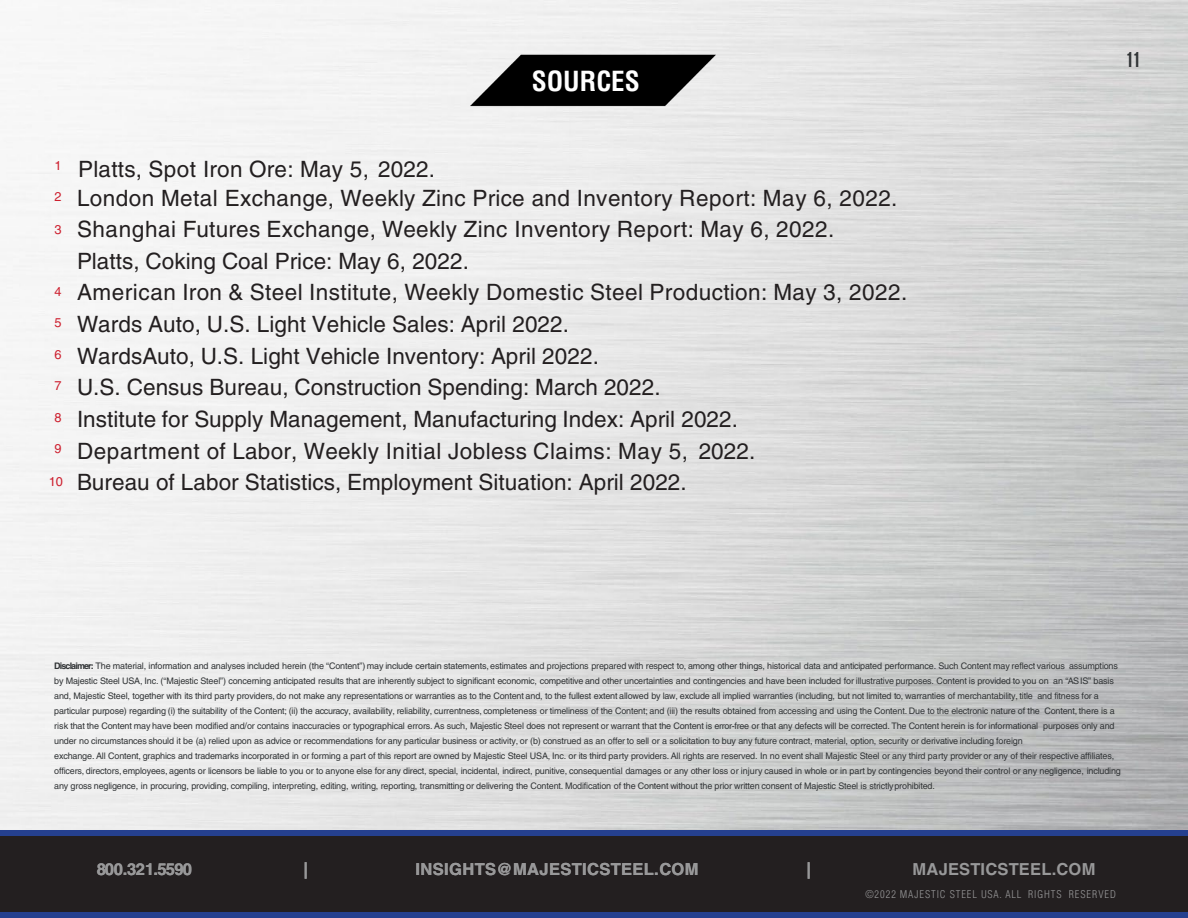
<style>
.page{position:relative;width:1188px;height:918px;background:#fff}
.page>*{position:absolute;margin:0;border:0;box-sizing:border-box;transform-origin:0 0}
.t1{font:700 condensed 27px "Helvetica LT Std";color:#fff}
.t2{font:22.5px "Helvetica LT Std";letter-spacing:.005em;color:#231f20}
.t3{font:21px "Helvetica LT Std Ultra Comp";color:#303335}
.t4{font:700 16.5px "Helvetica LT Std";letter-spacing:.015em;color:#989899}
.t5{font:700 16.5px "Helvetica LT Std";letter-spacing:-.045em;color:#989899}
.t6{font:12.75px "Helvetica LT Std";color:#cd202f}
.t7{font:300 condensed 10.5px "Helvetica LT Std";letter-spacing:.09em;color:#989899}
.t8{font:9px/15px "Helvetica LT Std";letter-spacing:-.015em;color:#303335}
.s1{font-weight:700}
</style>
<div class="page">
<div style="left:0;top:833px;width:1188px;height:82px;background:#231f20"></div>
<div style="left:0;top:912px;width:1188px;height:6px;background:#25408f"></div>
<div style="left:0;top:830px;width:1188px;height:6px;background:#25408f"></div>
<img style="left:469px;top:26px;width:250px;height:106px">
<h1 class="t1" style="left:532px;top:64px;width:110px">SOURCES</h1>
<p class="t6" style="left:55px;top:158px;width:9px">1</p>
<p class="t6" style="left:55px;top:189px;width:9px">2</p>
<p class="t6" style="left:55px;top:222px;width:9px">3</p>
<p class="t6" style="left:55px;top:284px;width:9px">4</p>
<p class="t6" style="left:55px;top:315px;width:9px">5</p>
<p class="t6" style="left:55px;top:347px;width:9px">6</p>
<p class="t6" style="left:55px;top:378px;width:9px">7</p>
<p class="t6" style="left:55px;top:410px;width:9px">8</p>
<p class="t6" style="left:55px;top:441px;width:9px">9</p>
<p class="t6" style="left:49px;top:474px;width:16px">10</p>
<p class="t2" style="left:78px;top:156px;width:358px">Platts, Spot Iron Ore: May 5, 2022.</p>
<p class="t2" style="left:77px;top:185px;width:822px">London Metal Exchange, Weekly Zinc Price and Inventory Report: May 6, 2022.</p>
<p class="t2" style="left:77px;top:216px;width:759px">Shanghai Futures Exchange, Weekly Zinc Inventory Report: May 6, 2022.</p>
<p class="t2" style="left:77px;top:248px;width:393px">Platts, Coking Coal Price: May 6, 2022.</p>
<p class="t2" style="left:77px;top:280px;width:832px">American Iron &amp; Steel Institute, Weekly Domestic Steel Production: May 3, 2022.</p>
<p class="t2" style="left:77px;top:311px;width:494px">Wards Auto, U.S. Light Vehicle Sales: April 2022.</p>
<p class="t2" style="left:77px;top:343px;width:523px">WardsAuto, U.S. Light Vehicle Inventory: April 2022.</p>
<p class="t2" style="left:77px;top:374px;width:585px">U.S. Census Bureau, Construction Spending: March 2022.</p>
<p class="t2" style="left:77px;top:406px;width:663px">Institute for Supply Management, Manufacturing Index: April 2022.</p>
<p class="t2" style="left:77px;top:438px;width:680px">Department of Labor, Weekly Initial Jobless Claims: May 5, 2022.</p>
<p class="t2" style="left:77px;top:469px;width:611px">Bureau of Labor Statistics, Employment Situation: April 2022.</p>
<p class="t3" style="left:1126px;top:48px;width:16px">11</p>
<p class="t8" style="left:54px;top:659px;width:1065px"><span class="s1">Disclaimer:</span> The material, information and analyses included herein (the “Content”) may include certain statements, estimates and projections prepared with respect to, among other things, historical data and anticipated performance. Such Content may reflect various assumptions by Majestic Steel USA, Inc. (“Majestic Steel”) concerning anticipated results that are inherently subject to significant economic, competitive and other uncertainties and contingencies and have been included for illustrative purposes. Content is provided to you on an “AS IS” basis and, Majestic Steel, together with its third party providers, do not make any representations or warranties as to the Content and, to the fullest extent allowed by law, exclude all implied warranties (including, but not limited to, warranties of merchantability, title and fitness for a particular purpose) regarding (i) the suitability of the Content; (ii) the accuracy, availability, reliability, currentness, completeness or timeliness of the Content; and (iii) the results obtained from accessing and using the Content. Due to the electronic nature of the Content, there is a risk that the Content may have been modified and/or contains inaccuracies or typographical errors. As such, Majestic Steel does not represent or warrant that the Content is error-free or that any defects will be corrected. The Content herein is for informational purposes only and under no circumstances should it be (a) relied upon as advice or recommendations for any particular business or activity, or (b) construed as an offer to sell or a solicitation to buy any future contract, material, option, security or derivative including foreign</p>
<p class="t8" style="left:54px;top:749px;width:1068px">exchange. All Content, graphics and trademarks incorporated in or forming a part of this report are owned by Majestic Steel USA, Inc. or its third party providers. All rights are reserved. In no event shall Majestic Steel or any third party provider or any of their respective affiliates, officers, directors, employees, agents or licensors be liable to you or to anyone else for any direct, special, incidental, indirect, punitive, consequential damages or any other loss or injury caused in whole or in part by contingencies beyond their control or any negligence, including any gross negligence, in procuring, providing, compiling, interpreting, editing, writing, reporting, transmitting or delivering the Content. Modification of the Content without the prior written consent of Majestic Steel is strictlyprohibited.</p>
<h3 class="t5" style="left:97px;top:859px;width:97px">800.321.5590</h3>
<h3 class="t4" style="left:303px;top:859px;width:6px">|</h3>
<h3 class="t4" style="left:415px;top:859px;width:285px">INSIGHTS@MAJESTICSTEEL.COM</h3>
<h3 class="t4" style="left:807px;top:859px;width:6px">|</h3>
<h3 class="t4" style="left:913px;top:859px;width:184px">MAJESTICSTEEL.COM</h3>
<p class="t7" style="left:865px;top:888px;width:252px">©2022 MAJESTIC STEEL USA. ALL RIGHTS RESERVED</p>
</div>
